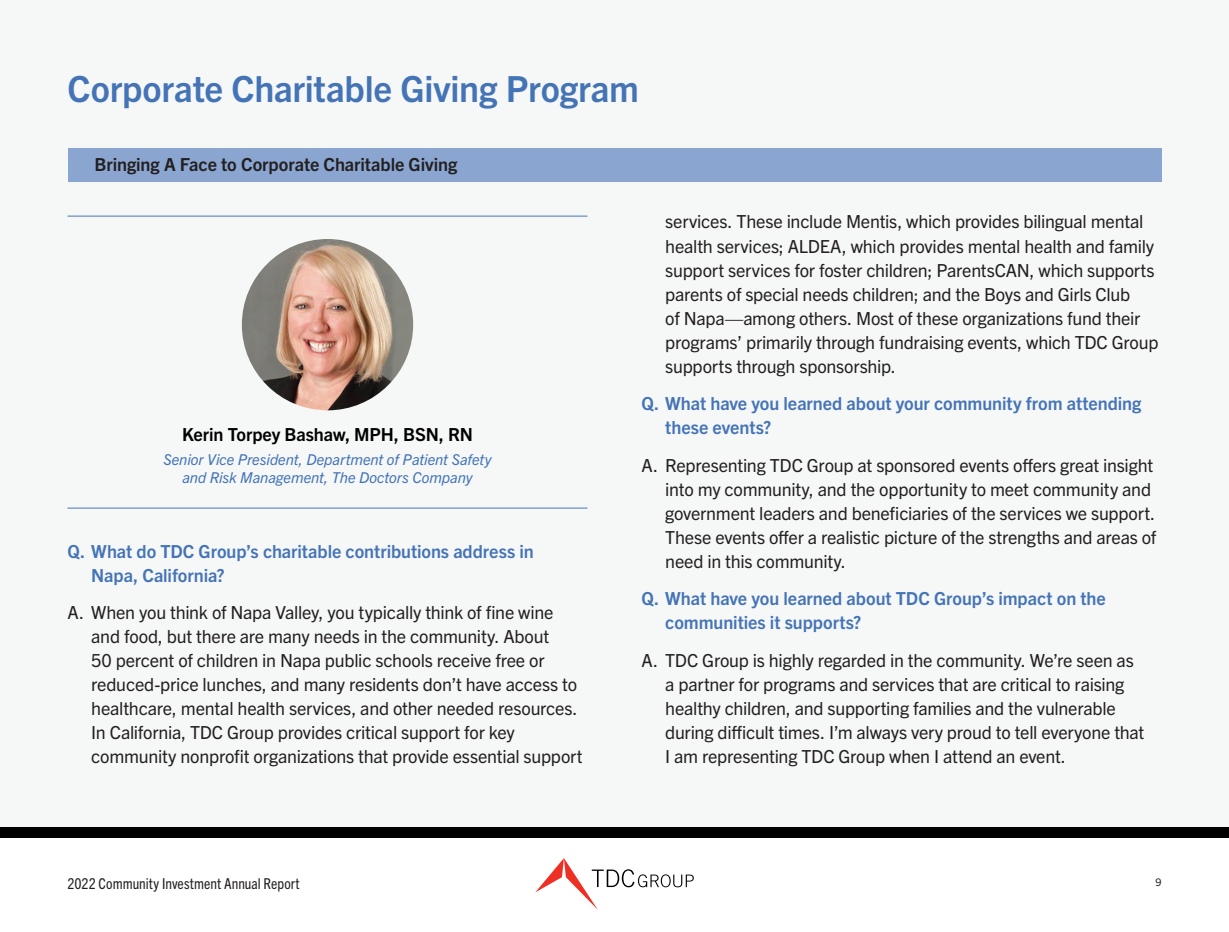
<style>
.page{position:relative;width:1229px;height:932px;background:#fff}
.page>*{position:absolute;margin:0;border:0;box-sizing:border-box;transform-origin:0 0}
.t1{font:700 36px "Trade Gothic Next LT Pro";letter-spacing:-.005em;color:#4574b6}
.t2{font:18px/24px "Trade Gothic Next LT Pro";letter-spacing:-.015em;color:#231f20}
.t3{font:700 18px/24px "Trade Gothic Next LT Pro";letter-spacing:-.005em;color:#4574b6}
.t4{font:700 18px "Trade Gothic Next LT Pro";letter-spacing:-.005em;color:#231f20}
.t5{font:700 18px "Trade Gothic Next LT Pro";letter-spacing:-.005em;color:#000}
.t6{font:italic 15px/18px "Trade Gothic Next LT Pro";letter-spacing:-.005em;color:#4574b6;text-align:center}
.t7{font:condensed 15px "Trade Gothic Next LT Pro";color:#231f20}
.t8{font:10.5px "Trade Gothic Next LT Pro";color:#231f20}
</style>
<div class="page">
<div style="left:0;top:0;width:1228px;height:826px;background:#f6f8f8"></div>
<div style="left:0;top:826px;width:1228px;height:11px;background:#000"></div>
<svg style="left:535px;top:858px;width:159px;height:51px"></svg>
<div style="left:68px;top:148px;width:1093px;height:34px;background:#8aa6d0"></div>
<img style="left:242px;top:239px;width:171px;height:171px;border-radius:86px">
<hr style="left:68px;top:507px;width:519px;height:1px;background:#4574b6">
<hr style="left:68px;top:216px;width:519px;height:1px;background:#4574b6">
<h1 class="t1" style="left:68px;top:64px;width:573px">Corporate Charitable Giving Program</h1>
<p class="t4" style="left:94px;top:152px;width:364px">Bringing A Face to Corporate Charitable Giving</p>
<p class="t5" style="left:182px;top:422px;width:292px">Kerin Torpey Bashaw, MPH, BSN, RN</p>
<p class="t6" style="left:163px;top:449px;width:330px">Senior Vice President, Department of Patient Safety and Risk Management, The Doctors Company</p>
<p class="t3" style="left:91px;top:537px;width:444px;text-indent:-24px">Q. What do TDC Group’s charitable contributions address in<br>Napa, California?</p>
<p class="t2" style="left:91px;top:599px;width:493px;text-indent:-24px">A. When you think of Napa Valley, you typically think of fine wine and food, but there are many needs in the community. About<br>50 percent of children in Napa public schools receive free or reduced-price lunches, and many residents don’t have access to healthcare, mental health services, and other needed resources.<br>In California, TDC Group provides critical support for key community nonprofit organizations that provide essential support</p>
<p class="t2" style="left:665px;top:209px;width:495px">services. These include Mentis, which provides bilingual mental health services; ALDEA, which provides mental health and family support services for foster children; ParentsCAN, which supports parents of special needs children; and the Boys and Girls Club<br>of Napa—among others. Most of these organizations fund their programs’ primarily through fundraising events, which TDC Group supports through sponsorship.</p>
<p class="t3" style="left:665px;top:390px;width:478px;text-indent:-24px">Q. What have you learned about your community from attending these events?</p>
<p class="t2" style="left:665px;top:452px;width:492px;text-indent:-24px">A. Representing TDC Group at sponsored events offers great insight into my community, and the opportunity to meet community and government leaders and beneficiaries of the services we support.<br>These events offer a realistic picture of the strengths and areas of need in this community.</p>
<p class="t3" style="left:665px;top:585px;width:442px;text-indent:-24px">Q. What have you learned about TDC Group’s impact on the communities it supports?</p>
<p class="t2" style="left:665px;top:647px;width:481px;text-indent:-24px">A. TDC Group is highly regarded in the community. We’re seen as a partner for programs and services that are critical to raising healthy children, and supporting families and the vulnerable during difficult times. I’m always very proud to tell everyone that I am representing TDC Group when I attend an event.</p>
<p class="t7" style="left:68px;top:873px;width:234px">2022 Community Investment Annual Report</p>
<p class="t8" style="left:1155px;top:874px;width:8px">9</p>
</div>
